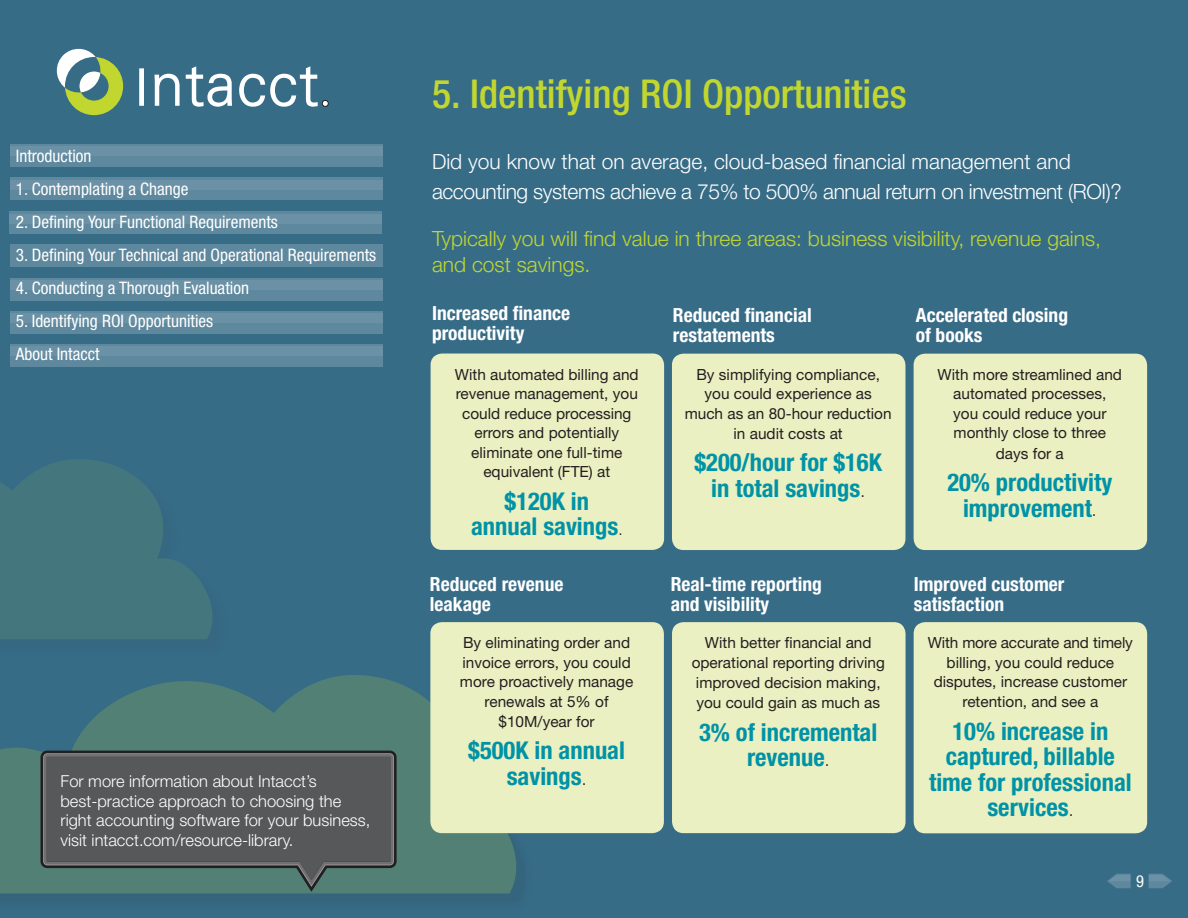
<style>
.page{position:relative;width:1188px;height:918px;background:#376c87}
.page>*{position:absolute;margin:0;border:0;box-sizing:border-box;transform-origin:0 0}
.t1{font:500 condensed 39.75px "Helvetica Neue";color:#c1d72f}
.t2{font:700 condensed 24.6px/25.5px "Helvetica Neue";color:#0092a6;text-align:center}
.t3{font:300 21px/30px "Helvetica Neue";letter-spacing:-.02em;color:#fff}
.t4{font:300 21px/25.5px "Helvetica Neue";color:#c1d72f}
.t5{font:700 condensed 19.5px/20.2px "Helvetica Neue";color:#fff}
.t6{font:condensed 17.25px "Helvetica Neue";color:#fff}
.t7{font:300 16.5px/19.8px "Helvetica Neue";color:#fff}
.t8{font:condensed 16.5px "Helvetica Neue";color:#fff}
.t9{font:15.3px/19.6px "Helvetica Neue";color:#231f20;text-align:center}
.s1{font-weight:300;font-stretch:normal;font-size:15.3px;color:#231f20}
.s2{font-weight:300;font-stretch:normal;font-size:16.95px;color:#231f20}
</style>
<div class="page">
<div style="left:10px;top:144px;width:373px;height:23px;background:#5e889e"></div>
<div style="left:10px;top:147px;width:373px;height:9px;background:#6a91a5"></div>
<div style="left:10px;top:177px;width:373px;height:23px;background:#5e889e"></div>
<div style="left:10px;top:180px;width:373px;height:9px;background:#6a91a5"></div>
<div style="left:9px;top:211px;width:373px;height:23px;background:#5e889e"></div>
<div style="left:9px;top:214px;width:373px;height:9px;background:#6a91a5"></div>
<div style="left:10px;top:244px;width:373px;height:23px;background:#5e889e"></div>
<div style="left:10px;top:278px;width:373px;height:22px;background:#5e889e"></div>
<div style="left:10px;top:280px;width:373px;height:10px;background:#6a91a5"></div>
<div style="left:10px;top:311px;width:373px;height:23px;background:#5e889e"></div>
<div style="left:10px;top:314px;width:373px;height:9px;background:#6a91a5"></div>
<div style="left:10px;top:344px;width:373px;height:23px;background:#5e889e"></div>
<div style="left:10px;top:347px;width:373px;height:9px;background:#6a91a5"></div>
<div style="left:322px;top:100px;width:7px;height:7px;border:1px solid #241f21;border-radius:50%"></div>
<div style="left:139px;top:68px;width:5px;height:38px;background:#fff"></div>
<svg style="left:154px;top:74px;width:26px;height:32px"></svg>
<svg style="left:186px;top:66px;width:46px;height:41px"></svg>
<svg style="left:239px;top:66px;width:89px;height:41px"></svg>
<svg style="left:56px;top:48px;width:67px;height:67px"></svg>
<svg style="left:0;top:459px;width:212px;height:180px"></svg>
<div style="left:0;top:677px;width:535px;height:235px;background:#356780"></div>
<svg style="left:0;top:675px;width:528px;height:218px;fill:#528075"></svg>
<div style="left:431px;top:354px;width:233px;height:196px;background:#eaf0c1;border-radius:12px"></div>
<div style="left:672px;top:354px;width:233px;height:196px;background:#eaf0c1;border-radius:12px"></div>
<div style="left:914px;top:354px;width:233px;height:196px;background:#eaf0c1;border-radius:12px"></div>
<div style="left:430px;top:622px;width:234px;height:211px;background:#eaf0c1;border-radius:12px"></div>
<div style="left:672px;top:622px;width:234px;height:211px;background:#eaf0c1;border-radius:12px"></div>
<div style="left:914px;top:622px;width:233px;height:211px;background:#eaf0c1;border-radius:12px"></div>
<svg style="left:1107px;top:874px;width:24px;height:14px"></svg>
<svg style="left:1149px;top:874px;width:23px;height:14px"></svg>
<svg style="left:40px;top:751px;width:357px;height:141px;background:#3f5a54"></svg>
<svg style="left:43px;top:753px;width:351px;height:134px"></svg>
<svg style="left:44px;top:754px;width:349px;height:132px;background:#565d5d"></svg>
<p class="t6" style="left:16px;top:146px;width:77px">Introduction</p>
<p class="t6" style="left:16px;top:179px;width:174px">1. Contemplating a Change</p>
<p class="t6" style="left:16px;top:212px;width:264px">2. Defining Your Functional Requirements</p>
<p class="t6" style="left:16px;top:245px;width:362px">3. Defining Your Technical and Operational Requirements</p>
<p class="t6" style="left:16px;top:278px;width:235px">4. Conducting a Thorough Evaluation</p>
<p class="t6" style="left:16px;top:311px;width:199px">5. Identifying ROI Opportunities</p>
<p class="t6" style="left:16px;top:344px;width:85px">About Intacct</p>
<p class="t7" style="left:60px;top:771px;width:311px">For more information about Intacct’s best-practice approach to choosing the right accounting software for your business, visit intacct.com/resource-library.</p>
<p class="t1" style="left:432px;top:70px;width:476px">5. Identifying ROI Opportunities</p>
<p class="t3" style="left:432px;top:146px;width:691px">Did you know that on average, cloud-based financial management and accounting systems achieve a 75% to 500% annual return on investment (ROI)?</p>
<p class="t4" style="left:432px;top:225px;width:671px">Typically you will find value in three areas: business visibility, revenue gains, and cost savings.</p>
<p class="t5" style="left:432px;top:303px;width:140px">Increased finance productivity</p>
<p class="t5" style="left:673px;top:304px;width:140px">Reduced financial restatements</p>
<p class="t5" style="left:916px;top:304px;width:154px">Accelerated closing of books</p>
<p class="t9" style="left:455px;top:364px;width:185px">With automated billing and revenue management, you could reduce processing errors and potentially eliminate one full-time equivalent (FTE) at</p>
<p class="t2" style="left:471px;top:488px;width:153px">$120K in annual savings<span class="s1">.</span></p>
<p class="t9" style="left:685px;top:364px;width:208px">By simplifying compliance, you could experience as much as an 80-hour reduction in audit costs at</p>
<p class="t2" style="left:694px;top:449px;width:189px">$200/hour for $16K in total savings<span class="s2">.</span></p>
<p class="t9" style="left:938px;top:364px;width:186px">With more streamlined and automated processes,<br>you could reduce your monthly close to three days for a</p>
<p class="t2" style="left:947px;top:469px;width:167px">20% productivity improvement<span class="s2">.</span></p>
<p class="t5" style="left:430px;top:573px;width:135px">Reduced revenue leakage</p>
<p class="t5" style="left:671px;top:573px;width:153px">Real-time reporting and visibility</p>
<p class="t5" style="left:914px;top:573px;width:152px">Improved customer satisfaction</p>
<p class="t9" style="left:460px;top:633px;width:175px">By eliminating order and invoice errors, you could more proactively manage renewals at 5% of $10M/year for</p>
<p class="t2" style="left:468px;top:737px;width:158px">$500K in annual savings<span class="s2">.</span></p>
<p class="t9" style="left:692px;top:633px;width:195px">With better financial and operational reporting driving improved decision making, you could gain as much as</p>
<p class="t2" style="left:699px;top:719px;width:180px">3% of incremental revenue<span class="s2">.</span></p>
<p class="t9" style="left:928px;top:633px;width:207px">With more accurate and timely billing, you could reduce disputes, increase customer retention, and see a</p>
<p class="t2" style="left:929px;top:718px;width:204px">10% increase in captured, billable time for professional services<span class="s2">.</span></p>
<p class="t8" style="left:1136px;top:871px;width:9px">9</p>
</div>
